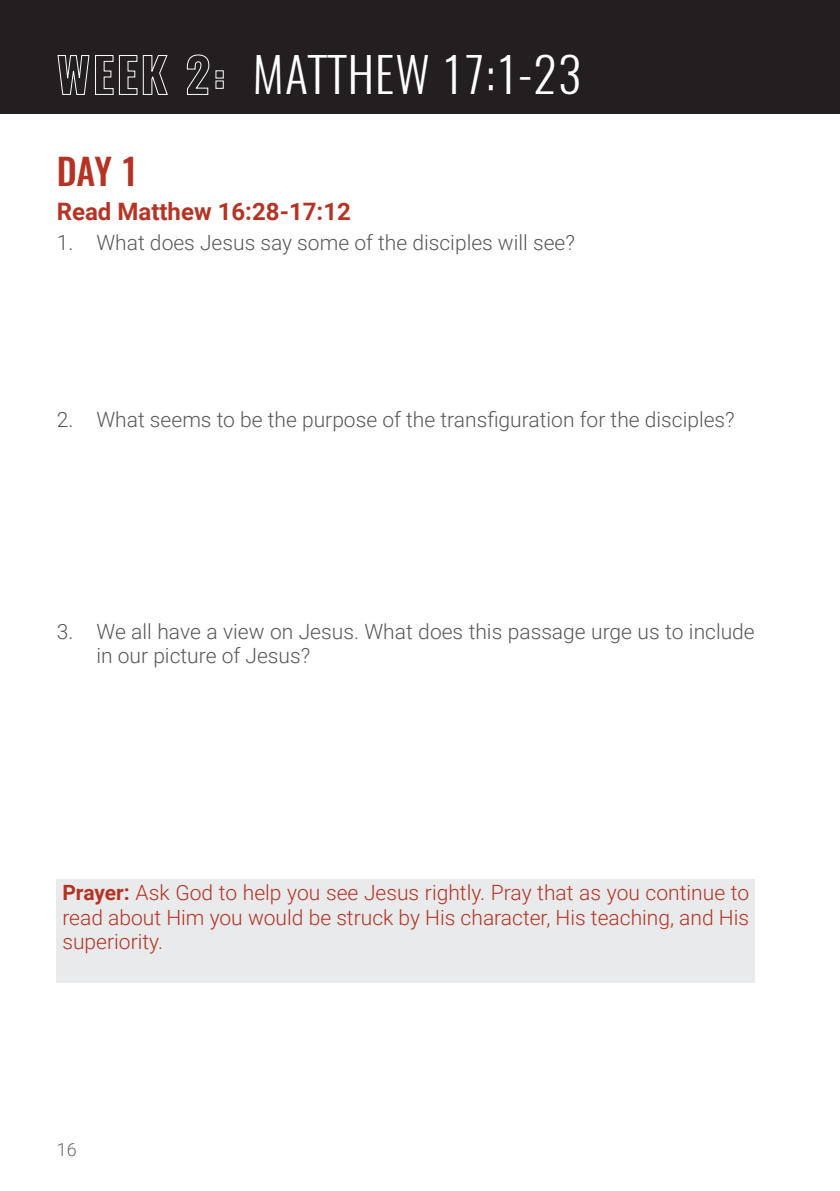
<style>
.page{position:relative;width:840px;height:1191px;background:#fff}
.page>*{position:absolute;margin:0;border:0;box-sizing:border-box;transform-origin:0 0}
.DRN_Title{font:300 48px "Oswald";letter-spacing:.025em;color:#fff}
.Heading_1{font:500 36px "Oswald";color:#b63324}
.Heading_2{font:700 24px "Roboto";color:#b63324}
.Numbered{font:300 21px/24px "Roboto";color:#57585a}
.Prayer_Box_Text{font:300 21px/24px "Roboto";color:#b63324;text-align:justify}
.t1{font:300 18px "Roboto";color:#666}
.s1{font-weight:700}
</style>
<div class="page">
<div style="left:0;top:0;width:839px;height:114px;background:#231f20"></div>
<div style="left:57px;top:879px;width:697px;height:104px;background:#e9eaeb"></div>
<p class="DRN_Title" style="left:57px;top:32px;width:525px"><span class="s1">WEEK 2:</span> MATTHEW 17:1-23</p>
<p class="Heading_1" style="left:57px;top:152px;width:83px">DAY 1</p>
<p class="Heading_2" style="left:57px;top:195px;width:295px">Read Matthew 16:28-17:12</p>
<p class="Numbered" style="left:57px;top:230px;width:519px">1. What does Jesus say some of the disciples will see?</p>
<p class="Numbered" style="left:57px;top:406px;width:679px">2. What seems to be the purpose of the transfiguration for the disciples?</p>
<p class="Numbered" style="left:96px;top:618px;width:659px;text-indent:-40px">3. We all have a view on Jesus. What does this passage urge us to include in our picture of Jesus?</p>
<p class="Prayer_Box_Text" style="left:62px;top:880px;width:688px"><span class="s1">Prayer:</span> Ask God to help you see Jesus rightly. Pray that as you continue to read about Him you would be struck by His character, His teaching, and His superiority.</p>
<p class="t1" style="left:57px;top:1137px;width:21px">16</p>
</div>
